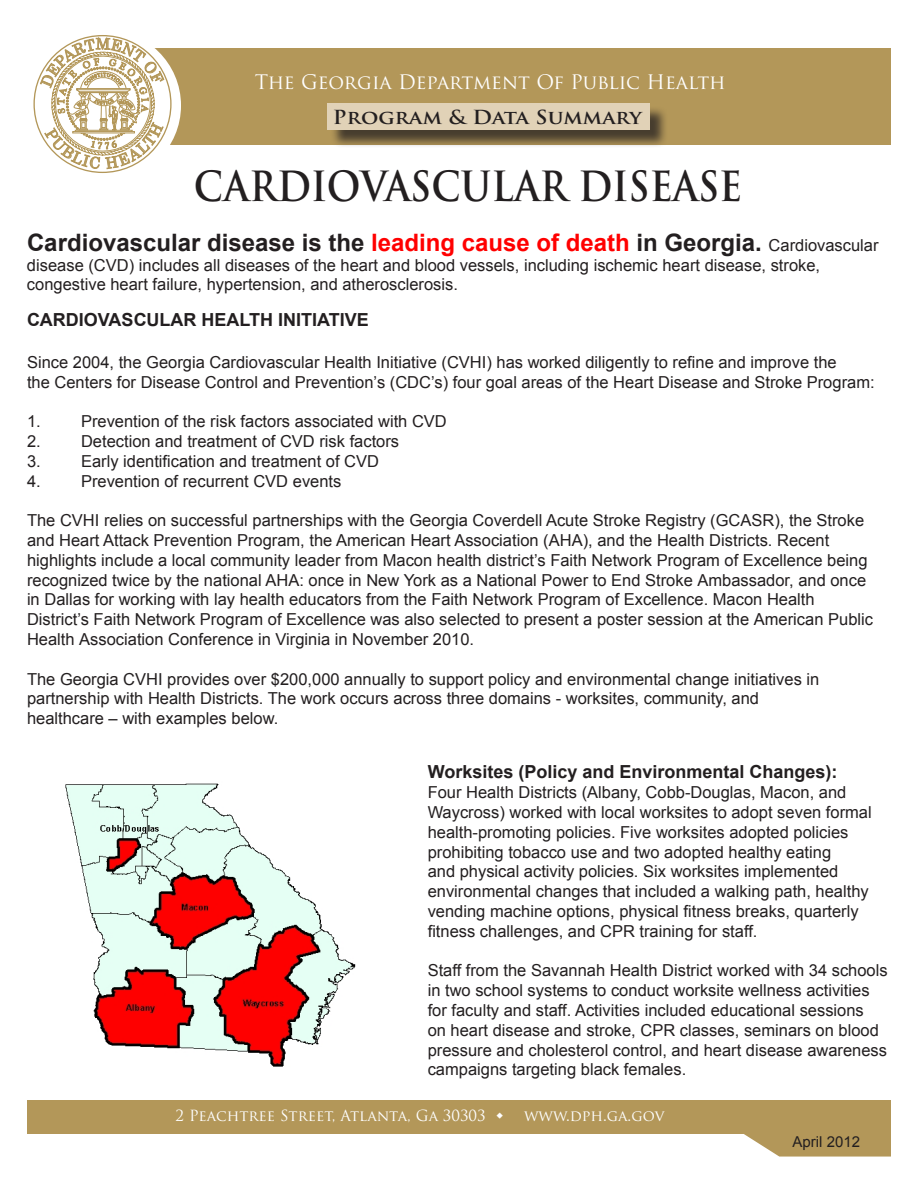
<style>
.page{position:relative;width:918px;height:1188px;background:#fff}
.page>*{position:absolute;margin:0;border:0;box-sizing:border-box;transform-origin:0 0}
.Major_Heading{font:700 40.5px "Trajan Pro";color:#231f20;scale:.9 1}
.t1{font:700 24px "Arial";color:#231f20}
.t2{font:19.5px "Trajan Pro";color:#fff}
.t3{font:700 18.9px "Trajan Pro";color:#231f20;scale:1.11 1}
.Small_Header{font:700 18px "Arial";color:#231f20}
.Copy_1{font:16.5px/19.8px "Arial";color:#231f20}
.t4{font:15px "Trajan Pro";color:#fff}
.t5{font:15px "Arial";color:#231f20}
.s1{color:#f00}
.s2{font-weight:400;font-size:16.5px}
.s3{font-style:inherit}
</style>
<div class="page">
<div style="left:27px;top:1101px;width:864px;height:33px;background:#b39759"></div>
<div style="left:80px;top:48px;width:811px;height:97px;background:#b39759"></div>
<div style="left:330px;top:105px;width:339px;height:43px;background:#231f20;opacity:.75"></div>
<div style="left:328px;top:103px;width:322px;height:27px;background:#e1d2b7"></div>
<div style="left:27px;top:29px;width:154px;height:153px;background:#fff;border-radius:50%"></div>
<svg style="left:744px;top:1134px;width:147px;height:23px;background:#bda56f"></svg>
<img style="left:65px;top:783px;width:290px;height:284px">
<svg style="left:40px;top:35px;width:124px;height:136px"></svg>
<p class="t2" style="left:255px;top:70px;width:473px">The Georgia Department Of Public Health</p>
<p class="t3" style="left:333px;top:105px;width:280px">Program &amp; Data Summary</p>
<p class="Major_Heading" style="left:194px;top:161px;width:611px">CARDIOVASCULAR DISEASE</p>
<p class="t1" style="left:27px;top:227px;width:853px">Cardiovascular disease is the <span class="s1">leading cause of death</span> in Georgia. <span class="s2">Cardiovascular</span></p>
<p class="Copy_1" style="left:27px;top:255px;width:795px">disease (CVD) includes all diseases of the heart and blood vessels<span class="s3">,</span> including ischemic heart disease, stroke, congestive heart failure, hypertension, and atherosclerosis.</p>
<p class="Small_Header" style="left:27px;top:308px;width:343px">CARDIOVASCULAR HEALTH INITIATIVE</p>
<p class="Copy_1" style="left:27px;top:352px;width:849px"><span class="s3">Since 2004, t</span>he Georgia Cardiovascular Health Initiative (CVHI) has worked diligently to refine and improve the<br>the Centers for Disease Control and Prevention’s (CDC’s) four goal areas of the Heart Disease and Stroke Program:</p>
<p class="Copy_1" style="left:27px;top:412px;width:15px">1.</p>
<p class="Copy_1" style="left:81px;top:412px;width:367px">Prevention of the risk factors associated with CVD</p>
<p class="Copy_1" style="left:27px;top:431px;width:15px">2.</p>
<p class="Copy_1" style="left:81px;top:431px;width:320px">Detection and treatment of CVD risk factors</p>
<p class="Copy_1" style="left:27px;top:451px;width:15px">3.</p>
<p class="Copy_1" style="left:81px;top:451px;width:300px">Early identification and treatment of CVD</p>
<p class="Copy_1" style="left:27px;top:471px;width:15px">4.</p>
<p class="Copy_1" style="left:81px;top:471px;width:262px">Prevention of recurrent CVD events</p>
<p class="Copy_1" style="left:27px;top:511px;width:848px">The CVHI <span class="s3">relies on successful</span> partnership<span class="s3">s</span> with the Georgia Coverdell Acute Stroke Registry (GCASR), the Stroke and Heart Attack Prevention Program, the American Heart Association (AHA), and the <span class="s3">H</span>ealth <span class="s3">D</span>istricts<span class="s3">.</span> Recent highlights include a local community leader from Macon health district’s Faith Network Program of Excellence being recognized twice by the national AHA: once in New York as a National Power to End Stroke Ambassador, and once in Dallas for working with lay health educators from the Faith Network Program of Excellence. Macon <span class="s3">H</span>ealth <span class="s3">D</span>istrict’s Faith Network Program of Excellence was also selected to present a poster session at the American Public Health Association Conference in Virginia in November 2010.</p>
<p class="Copy_1" style="left:27px;top:669px;width:794px">The Georgia CVHI provides over $200,000 annually to support policy and environmental change initiatives in partnership with <span class="s3">H</span>ealth <span class="s3">D</span>istricts. The work occurs across three domains - worksites, community, and healthcare – with examples below.</p>
<p class="Small_Header" style="left:428px;top:760px;width:411px">Worksites (Policy and Environmental Changes):</p>
<p class="Copy_1" style="left:428px;top:783px;width:446px">Four <span class="s3">H</span>ealth <span class="s3">D</span>istricts (Albany, Cobb-Douglas, Macon, and Waycross) worked with local worksites to adopt seven formal health-promoting policies. Five worksites adopted policies prohibiting tobacco use and two adopted healthy eating<br>and physical activity polic<span class="s3">i</span>es. Six worksites implemented environmental changes that included a walking path, healthy vending machine options, physical fitness breaks, quarterly fitness challenges, and CPR training for staff.</p>
<p class="Copy_1" style="left:428px;top:961px;width:462px">Staff from the Savannah <span class="s3">H</span>ealth <span class="s3">D</span>istrict worked with 34 schools in two school systems to conduct worksite wellness activities for faculty and staff. Activities included educational sessions<br>on heart disease and stroke, CPR classes, seminars on blood pressure and cholesterol control, and heart disease awareness campaigns targeting black females.</p>
<p class="t4" style="left:176px;top:1106px;width:312px">2 Peachtree Street, Atlanta, Ga 30303</p>
<p class="t4" style="left:524px;top:1106px;width:142px">www.dph.ga.gov</p>
<p class="t5" style="left:793px;top:1132px;width:69px">April <span class="s3">2012</span></p>
</div>
